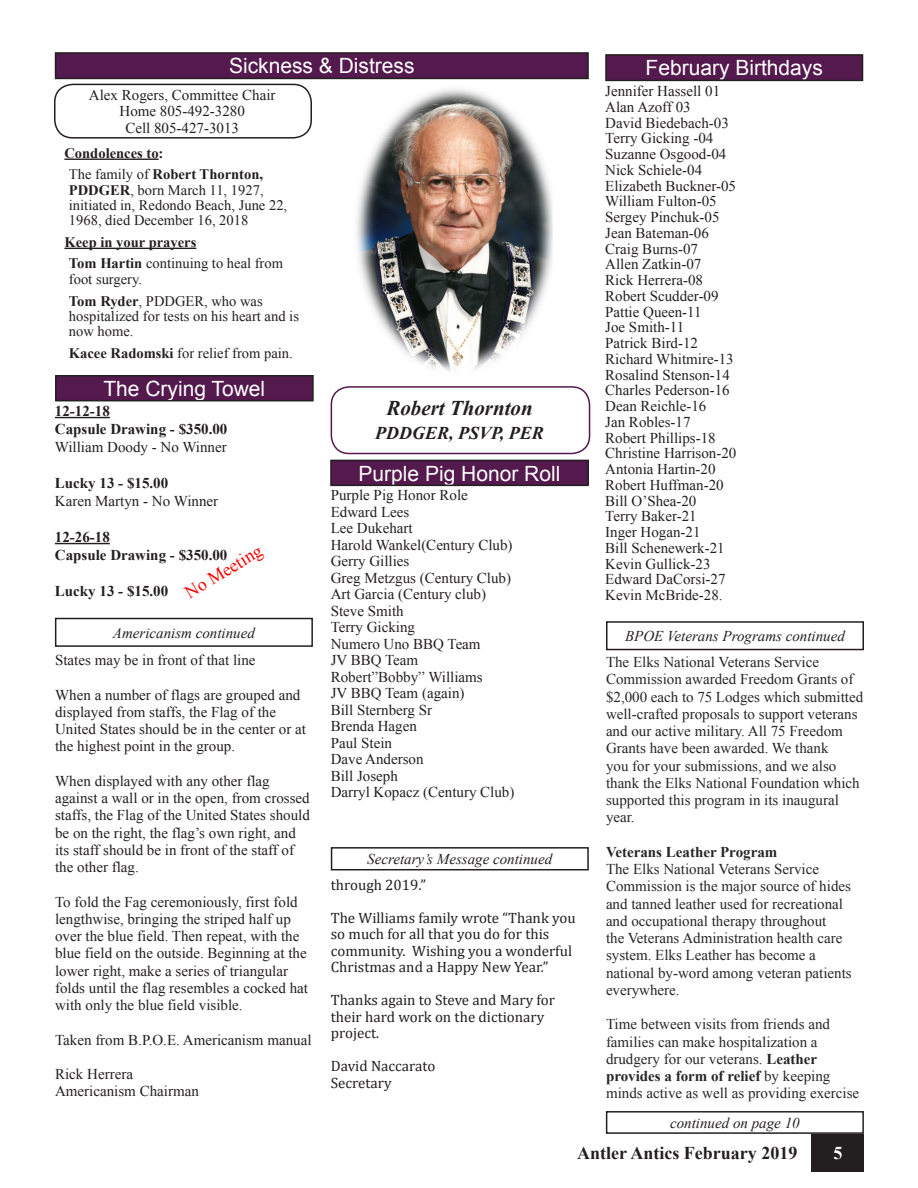
<style>
.page{position:relative;width:918px;height:1188px;background:#fff}
.page>*{position:absolute;margin:0;border:0;box-sizing:border-box;transform-origin:0 0}
.t1{font:21px "Arial";color:#fff}
.t2{font:italic 700 21px "Times New Roman";color:#231f20}
.t3{font:700 18px "Times New Roman";color:#231f20}
.t4{font:italic 700 18px "Times New Roman";color:#231f20}
.t5{font:18px "Times New Roman";color:#f00}
.t6{font:700 18px "Times New Roman";color:#fff}
.t7{font:15px/15.8px "Times New Roman";color:#231f20}
.t8{font:15px/17.2px "Times New Roman";color:#262626}
.t9{font:15px/16.5px "Cambria";color:#231f20}
.t10{font:italic 15px "Times New Roman";color:#231f20}
.t11{font:700 15px/18px "Times New Roman";color:#231f20}
.t12{font:700 15px "Times New Roman";color:#262626}
.t13{font:14.55px/15.3px "Times New Roman";color:#231f20}
.t14{font:700 14.55px/21.8px "Times New Roman";color:#231f20}
.s1{font-weight:400}
.s2{font-weight:700}
</style>
<div class="page">
<div style="left:812px;top:1134px;width:52px;height:38px;background:#231f20"></div>
<div style="left:331px;top:847px;width:258px;height:23px;border:2px solid #231f20"></div>
<div style="left:55px;top:618px;width:258px;height:29px;border:2px solid #231f20"></div>
<div style="left:331px;top:460px;width:257px;height:25px;background:#54194d"></div>
<div style="left:330px;top:460px;width:259px;height:26px;border:2px solid #231f20"></div>
<hr style="left:64px;top:159px;width:95px;height:1px;background:#231f20">
<hr style="left:64px;top:248px;width:132px;height:1px;background:#231f20">
<div style="left:54px;top:84px;width:258px;height:55px;border:2px solid #231f20;border-radius:18px"></div>
<div style="left:56px;top:53px;width:532px;height:25px;background:#54194d"></div>
<div style="left:55px;top:52px;width:534px;height:27px;border:2px solid #231f20"></div>
<div style="left:606px;top:55px;width:256px;height:25px;background:#54194d"></div>
<div style="left:605px;top:54px;width:258px;height:27px;border:2px solid #231f20"></div>
<hr style="left:55px;top:417px;width:55px;height:1px;background:#231f20">
<hr style="left:55px;top:543px;width:55px;height:1px;background:#231f20">
<div style="left:56px;top:376px;width:257px;height:25px;background:#54194d"></div>
<div style="left:55px;top:375px;width:259px;height:26px;border:2px solid #231f20"></div>
<div style="left:331px;top:386px;width:259px;height:68px;border:2px solid #54194d;border-radius:18px"></div>
<img style="left:356px;top:89px;width:197px;height:283px">
<div style="left:606px;top:1111px;width:258px;height:23px;border:2px solid #231f20"></div>
<div style="left:606px;top:621px;width:258px;height:29px;border:2px solid #231f20"></div>
<h1 class="t1" style="left:229px;top:52px;width:187px">Sickness &amp; Distress</h1>
<h1 class="t1" style="left:646px;top:54px;width:179px">February Birthdays</h1>
<p class="t7" style="left:89px;top:86px;width:188px;line-height:16.5px;text-align:center">Alex Rogers, Committee Chair<br>Home 805-492-3280<br>Cell 805-427-3013</p>
<p class="t14" style="left:69px;top:142px;width:196px;text-indent:-4px">Condolences to:<br><span class="s1">The family of</span> Robert Thornton,</p>
<p class="t13" style="left:69px;top:182px;width:220px"><span class="s2">PDDGER</span>, born March 11, 1927, initiated in, Redondo Beach, June 22,<br>1968, died December 16, 2018</p>
<p class="t14" style="left:69px;top:231px;width:216px;text-indent:-4px">Keep in your prayers<br>Tom Hartin <span class="s1">continuing to heal from</span></p>
<p class="t13" style="left:69px;top:268px;width:195px;line-height:21.8px">foot surgery.<br><span class="s2">Tom Ryder</span>, PDDGER, who was</p>
<p class="t13" style="left:69px;top:308px;width:232px">hospitalized for tests on his heart and is now home.</p>
<p class="t13" style="left:69px;top:345px;width:226px"><span class="s2">Kacee Radomski</span> for relief from pain.</p>
<h1 class="t1" style="left:103px;top:375px;width:163px">The Crying Towel</h1>
<p class="t11" style="left:55px;top:402px;width:174px">12-12-18<br>Capsule Drawing - $350.00</p>
<p class="t7" style="left:55px;top:439px;width:173px">William Doody - No Winner</p>
<p class="t11" style="left:55px;top:474px;width:115px">Lucky 13 - $15.00</p>
<p class="t7" style="left:55px;top:493px;width:165px">Karen Martyn - No Winner</p>
<p class="t11" style="left:55px;top:528px;width:174px">12-26-18<br>Capsule Drawing - $350.00</p>
<p class="t11" style="left:55px;top:582px;width:115px">Lucky 13 - $15.00</p>
<p class="t5" style="left:180px;top:583px;width:88px;rotate:-31deg">No Meeting</p>
<p class="t10" style="left:113px;top:622px;width:144px">Americanism continued</p>
<p class="t7" style="left:55px;top:652px;width:202px">States may be in front of that line</p>
<p class="t7" style="left:55px;top:686px;width:252px;line-height:17.2px">When a number of flags are grouped and displayed from staffs, the Flag of the United States should be in the center or at the highest point in the group.</p>
<p class="t7" style="left:55px;top:772px;width:256px;line-height:17.2px">When displayed with any other flag against a wall or in the open, from crossed staffs, the Flag of the United States should be on the right, the flag’s own right, and its staff should be in front of the staff of the other flag.</p>
<p class="t7" style="left:55px;top:893px;width:254px;line-height:17.2px">To fold the Fag ceremoniously, first fold lengthwise, bringing the striped half up over the blue field. Then repeat, with the blue field on the outside. Beginning at the lower right, make a series of triangular folds until the flag resembles a cocked hat with only the blue field visible.</p>
<p class="t7" style="left:55px;top:1032px;width:258px">Taken from B.P.O.E. Americanism manual</p>
<p class="t7" style="left:55px;top:1065px;width:145px;line-height:17.2px">Rick Herrera<br>Americanism Chairman</p>
<h1 class="t2" style="left:386px;top:394px;width:148px">Robert Thornton</h1>
<p class="t4" style="left:375px;top:421px;width:170px">PDDGER, PSVP, PER</p>
<h1 class="t1" style="left:359px;top:459px;width:203px">Purple Pig Honor Roll</h1>
<p class="t7" style="left:331px;top:487px;width:185px;line-height:16.5px">Purple Pig Honor Role<br>Edward Lees<br>Lee Dukehart<br>Harold Wankel(Century Club)<br>Gerry Gillies<br>Greg Metzgus (Century Club)<br>Art Garcia (Century club)<br>Steve Smith<br>Terry Gicking<br>Numero Uno BBQ Team<br>JV BBQ Team<br>Robert”Bobby” Williams<br>JV BBQ Team (again)<br>Bill Sternberg Sr<br>Brenda Hagen<br>Paul Stein<br>Dave Anderson<br>Bill Joseph<br>Darryl Kopacz (Century Club)</p>
<p class="t10" style="left:367px;top:849px;width:186px">Secretary’s Message continued</p>
<p class="t9" style="left:331px;top:876px;width:97px">through 2019.”</p>
<p class="t9" style="left:331px;top:909px;width:246px">The Williams family wrote “Thank you so much for all that you do for this community. Wishing you a wonderful Christmas and a Happy New Year.”</p>
<p class="t9" style="left:331px;top:992px;width:226px">Thanks again to Steve and Mary for their hard work on the dictionary project.</p>
<p class="t9" style="left:331px;top:1058px;width:106px">David Naccarato<br>Secretary</p>
<p class="t7" style="left:605px;top:83px;width:133px">Jennifer Hassell 01<br>Alan Azoff 03<br>David Biedebach-03<br>Terry Gicking -04<br>Suzanne Osgood-04<br>Nick Schiele-04<br>Elizabeth Buckner-05<br>William Fulton-05<br>Sergey Pinchuk-05<br>Jean Bateman-06<br>Craig Burns-07<br>Allen Zatkin-07<br>Rick Herrera-08<br>Robert Scudder-09<br>Pattie Queen-11<br>Joe Smith-11<br>Patrick Bird-12<br>Richard Whitmire-13<br>Rosalind Stenson-14<br>Charles Pederson-16<br>Dean Reichle-16<br>Jan Robles-17<br>Robert Phillips-18<br>Christine Harrison-20<br>Antonia Hartin-20<br>Robert Huffman-20<br>Bill O’Shea-20<br>Terry Baker-21<br>Inger Hogan-21<br>Bill Schenewerk-21<br>Kevin Gullick-23<br>Edward DaCorsi-27</p>
<p class="t7" style="left:605px;top:587px;width:119px">Kevin McBride-28.</p>
<p class="t10" style="left:625px;top:626px;width:221px">BPOE Veterans Programs continued</p>
<p class="t8" style="left:606px;top:653px;width:259px">The Elks National Veterans Service Commission awarded Freedom Grants of $2,000 each to 75 Lodges which submitted well-crafted proposals to support veterans and our active military. All 75 Freedom Grants have been awarded. We thank<br>you for your submissions, and we also thank the Elks National Foundation which supported this program in its inaugural year.</p>
<p class="t12" style="left:606px;top:842px;width:173px">Veterans Leather Program</p>
<p class="t8" style="left:606px;top:860px;width:247px">The Elks National Veterans Service Commission is the major source of hides and tanned leather used for recreational and occupational therapy throughout<br>the Veterans Administration health care system. Elks Leather has become a national by-word among veteran patients everywhere.</p>
<p class="t8" style="left:606px;top:1016px;width:255px">Time between visits from friends and families can make hospitalization a drudgery for our veterans. <span class="s2">Leather provides a form of relief</span> by keeping minds active as well as providing exercise</p>
<p class="t10" style="left:670px;top:1112px;width:131px">continued on page 10</p>
<p class="t3" style="left:577px;top:1141px;width:222px">Antler Antics February 2019</p>
<p class="t6" style="left:833px;top:1141px;width:10px">5</p>
</div>
